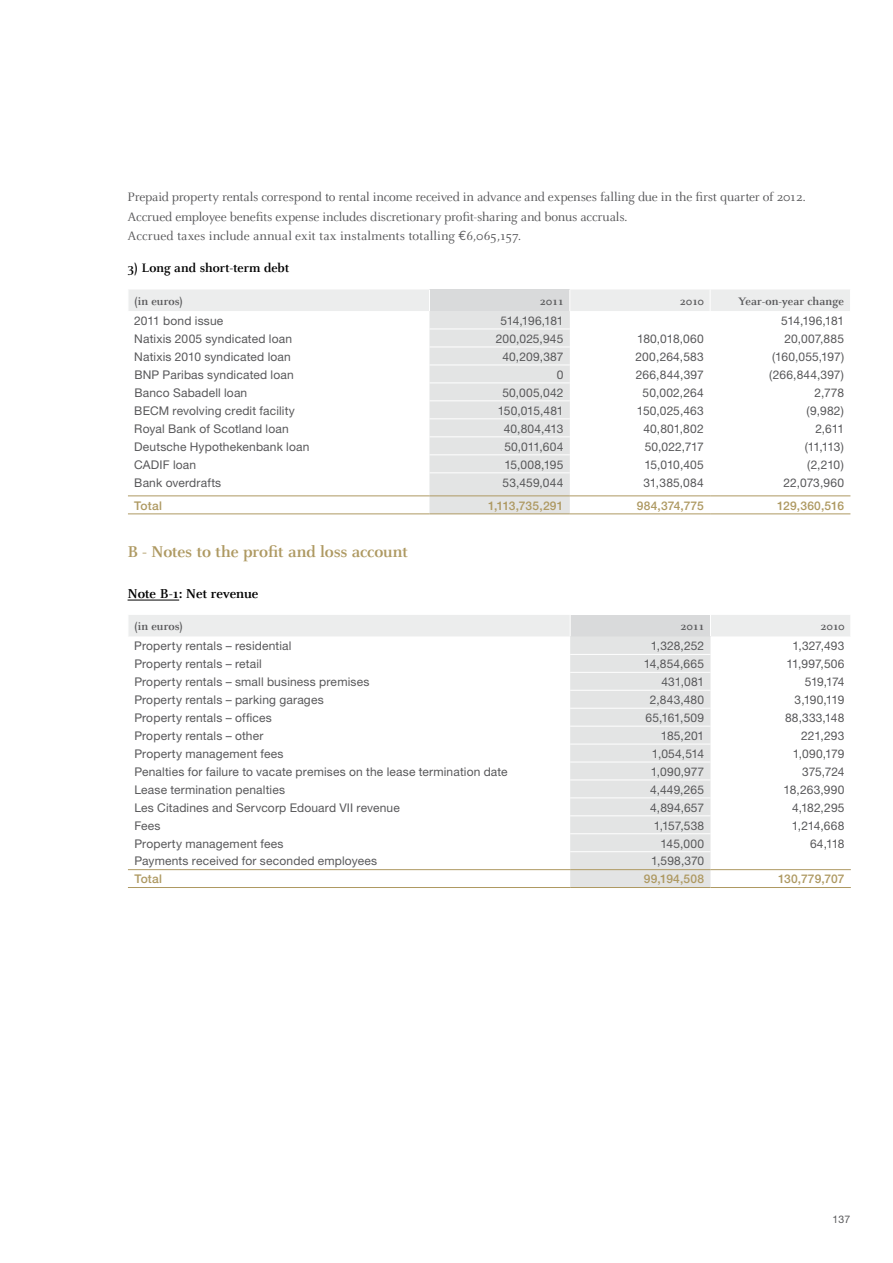
<style>
.page{position:relative;width:893px;height:1263px;background:#fff}
.page>*{position:absolute;margin:0;border:0;box-sizing:border-box;transform-origin:0 0}
.t1{font:700 17.25px "Celeste";letter-spacing:-.015em;color:#ae9962}
.t2{font:700 14.25px "Celeste";letter-spacing:-.015em;color:#000}
.t3{font:13.5px/19.5px "Celeste";letter-spacing:-.015em;color:#58585a}
.t4{font:700 13.5px "Celeste";letter-spacing:-.005em;color:#000}
.t5{font:12px "Helvetica Neue";letter-spacing:.01em;color:#58585a}
.t6{font:500 12px "Helvetica Neue";letter-spacing:.01em;color:#ae9962}
.t7{font:700 12px "Celeste";color:#58585a}
.t8{font:12px "Helvetica Neue";letter-spacing:-.04em;color:#58585a}
.t9{font:12px "Helvetica Neue";letter-spacing:-.015em;color:#58585a}
.t10{font:10.5px "Helvetica Neue";color:#58585a}
.s1{font-family:"Euro Mono"}
</style>
<div class="page">
<svg style="left:128px;top:289px;width:723px;height:225px"></svg>
<hr style="left:128px;top:495px;width:301px;height:1px;background:#ae9962">
<hr style="left:429px;top:495px;width:141px;height:1px;background:#ae9962">
<hr style="left:570px;top:495px;width:140px;height:1px;background:#ae9962">
<hr style="left:710px;top:495px;width:140px;height:1px;background:#ae9962">
<hr style="left:128px;top:513px;width:301px;height:1px;background:#ae9962">
<hr style="left:429px;top:513px;width:141px;height:1px;background:#ae9962">
<hr style="left:570px;top:513px;width:140px;height:1px;background:#ae9962">
<hr style="left:710px;top:513px;width:140px;height:1px;background:#ae9962">
<hr style="left:429px;top:329px;width:141px;height:1px;background:#fff">
<hr style="left:429px;top:347px;width:141px;height:1px;background:#fff">
<hr style="left:429px;top:365px;width:141px;height:1px;background:#fff">
<hr style="left:429px;top:382px;width:141px;height:1px;background:#fff">
<hr style="left:429px;top:400px;width:141px;height:1px;background:#fff">
<hr style="left:429px;top:418px;width:141px;height:1px;background:#fff">
<hr style="left:429px;top:436px;width:141px;height:1px;background:#fff">
<hr style="left:429px;top:454px;width:141px;height:1px;background:#fff">
<hr style="left:429px;top:472px;width:141px;height:1px;background:#fff">
<hr style="left:128px;top:600px;width:51px;height:1px;background:#000">
<svg style="left:128px;top:615px;width:723px;height:272px"></svg>
<hr style="left:128px;top:869px;width:442px;height:1px;background:#ae9962">
<hr style="left:570px;top:869px;width:140px;height:1px;background:#ae9962">
<hr style="left:710px;top:869px;width:141px;height:1px;background:#ae9962">
<hr style="left:128px;top:887px;width:442px;height:1px;background:#ae9962">
<hr style="left:570px;top:887px;width:140px;height:1px;background:#ae9962">
<hr style="left:710px;top:887px;width:141px;height:1px;background:#ae9962">
<hr style="left:570px;top:654px;width:140px;height:1px;background:#fff">
<hr style="left:570px;top:672px;width:140px;height:1px;background:#fff">
<hr style="left:570px;top:690px;width:140px;height:1px;background:#fff">
<hr style="left:570px;top:708px;width:140px;height:1px;background:#fff">
<hr style="left:570px;top:726px;width:140px;height:1px;background:#fff">
<hr style="left:570px;top:744px;width:140px;height:1px;background:#fff">
<hr style="left:570px;top:762px;width:140px;height:1px;background:#fff">
<hr style="left:570px;top:779px;width:140px;height:1px;background:#fff">
<hr style="left:570px;top:797px;width:140px;height:1px;background:#fff">
<hr style="left:570px;top:815px;width:140px;height:1px;background:#fff">
<hr style="left:570px;top:833px;width:140px;height:1px;background:#fff">
<hr style="left:570px;top:851px;width:140px;height:1px;background:#fff">
<p class="t3" style="left:128px;top:188px;width:680px">Prepaid property rentals correspond to rental income received in advance and expenses falling due in the first quarter of 2012.<br>Accrued employee benefits expense includes discretionary profit-sharing and bonus accruals.<br>Accrued taxes include annual exit tax instalments totalling <span class="s1">€</span>6,065,157.</p>
<p class="t4" style="left:128px;top:261px;width:163px">3) Long and short-term debt</p>
<p class="t7" style="left:134px;top:295px;width:50px">(in euros)</p>
<p class="t7" style="left:540px;top:295px;width:25px">2011</p>
<p class="t7" style="left:680px;top:295px;width:25px">2010</p>
<p class="t7" style="left:738px;top:295px;width:108px">Year-on-year change</p>
<p class="t5" style="left:134px;top:313px;width:91px">2011 bond issue</p>
<p class="t8" style="left:501px;top:313px;width:64px">514,196,181</p>
<p class="t8" style="left:781px;top:313px;width:64px">514,196,181</p>
<p class="t5" style="left:134px;top:331px;width:159px">N atixis 2005 syndicated loan</p>
<p class="t5" style="left:496px;top:331px;width:69px">200,025,945</p>
<p class="t5" style="left:637px;top:331px;width:68px">180,018,060</p>
<p class="t5" style="left:784px;top:331px;width:61px">20,007,885</p>
<p class="t5" style="left:134px;top:349px;width:158px">N atixis 2010 syndicated loan</p>
<p class="t5" style="left:502px;top:349px;width:62px">40,209,387</p>
<p class="t5" style="left:636px;top:349px;width:70px">200,264,583</p>
<p class="t5" style="left:772px;top:349px;width:73px">(160,055,197)</p>
<p class="t5" style="left:134px;top:367px;width:9px">BNP</p>
<p class="t5" style="left:163px;top:367px;width:133px">Paribas syndicated loan</p>
<p class="t5" style="left:557px;top:367px;width:8px">0</p>
<p class="t5" style="left:636px;top:367px;width:69px">266,844,397</p>
<p class="t5" style="left:769px;top:367px;width:76px">(266,844,397)</p>
<p class="t5" style="left:134px;top:385px;width:114px">Banco Sabadell loan</p>
<p class="t5" style="left:502px;top:385px;width:63px">50,005,042</p>
<p class="t5" style="left:643px;top:385px;width:63px">50,002,264</p>
<p class="t5" style="left:814px;top:385px;width:31px">2,778</p>
<p class="t5" style="left:134px;top:403px;width:9px">BEC</p>
<p class="t5" style="left:159px;top:403px;width:138px">M revolving credit facility</p>
<p class="t9" style="left:498px;top:403px;width:67px">150,015,481</p>
<p class="t5" style="left:637px;top:403px;width:68px">150,025,463</p>
<p class="t5" style="left:806px;top:403px;width:39px">(9,982)</p>
<p class="t5" style="left:134px;top:421px;width:156px">Royal Bank of Scotland loan</p>
<p class="t5" style="left:504px;top:421px;width:61px">40,804,413</p>
<p class="t5" style="left:643px;top:421px;width:62px">40,801,802</p>
<p class="t5" style="left:815px;top:421px;width:30px">2,611</p>
<p class="t5" style="left:134px;top:439px;width:177px">Deutsche Hypothekenbank loan</p>
<p class="t5" style="left:504px;top:439px;width:60px">50,011,604</p>
<p class="t5" style="left:645px;top:439px;width:60px">50,022,717</p>
<p class="t5" style="left:805px;top:439px;width:41px">(11,113)</p>
<p class="t5" style="left:134px;top:457px;width:8px">CADIF</p>
<p class="t5" style="left:173px;top:457px;width:25px">loan</p>
<p class="t5" style="left:504px;top:457px;width:61px">15,008,195</p>
<p class="t5" style="left:644px;top:457px;width:61px">15,010,405</p>
<p class="t5" style="left:807px;top:457px;width:39px">(2,210)</p>
<p class="t5" style="left:134px;top:475px;width:88px">Bank overdrafts</p>
<p class="t5" style="left:502px;top:475px;width:62px">53,459,044</p>
<p class="t5" style="left:643px;top:475px;width:62px">31,385,084</p>
<p class="t5" style="left:783px;top:475px;width:62px">22,073,960</p>
<p class="t6" style="left:134px;top:498px;width:29px">Total</p>
<p class="t6" style="left:488px;top:498px;width:77px">1,113,735,291</p>
<p class="t6" style="left:637px;top:498px;width:68px">984,374,775</p>
<p class="t6" style="left:777px;top:498px;width:68px">129,360,516</p>
<h1 class="t1" style="left:128px;top:543px;width:282px">B - Notes to the profit and loss account</h1>
<p class="t2" style="left:128px;top:586px;width:132px">Note B-1: Net revenue</p>
<p class="t7" style="left:134px;top:620px;width:50px">(in euros)</p>
<p class="t7" style="left:680px;top:620px;width:25px">2011</p>
<p class="t7" style="left:820px;top:620px;width:25px">2010</p>
<p class="t5" style="left:134px;top:639px;width:159px">Property rentals – residential</p>
<p class="t5" style="left:651px;top:639px;width:55px">1,328,252</p>
<p class="t5" style="left:792px;top:639px;width:54px">1,327,493</p>
<p class="t5" style="left:134px;top:657px;width:129px">Property rentals – retail</p>
<p class="t5" style="left:644px;top:657px;width:62px">14,854,665</p>
<p class="t5" style="left:786px;top:657px;width:60px">11,997,506</p>
<p class="t5" style="left:134px;top:675px;width:237px">Property rentals – small business premises</p>
<p class="t5" style="left:661px;top:675px;width:44px">431,081</p>
<p class="t5" style="left:805px;top:675px;width:41px">519,174</p>
<p class="t5" style="left:134px;top:692px;width:191px">Property rentals – parking garages</p>
<p class="t5" style="left:650px;top:692px;width:56px">2,843,480</p>
<p class="t5" style="left:795px;top:692px;width:51px">3,190,119</p>
<p class="t5" style="left:134px;top:710px;width:139px">Property rentals – offices</p>
<p class="t5" style="left:645px;top:710px;width:60px">65,161,509</p>
<p class="t5" style="left:785px;top:710px;width:61px">88,333,148</p>
<p class="t5" style="left:134px;top:728px;width:131px">Property rentals – other</p>
<p class="t5" style="left:661px;top:728px;width:45px">185,201</p>
<p class="t5" style="left:801px;top:728px;width:45px">221,293</p>
<p class="t5" style="left:134px;top:746px;width:151px">Property management fees</p>
<p class="t5" style="left:652px;top:746px;width:54px">1,054,514</p>
<p class="t5" style="left:793px;top:746px;width:53px">1,090,179</p>
<p class="t5" style="left:134px;top:764px;width:375px">Penalties for failure to vacate premises on the lease termination date</p>
<p class="t5" style="left:651px;top:764px;width:55px">1,090,977</p>
<p class="t5" style="left:802px;top:764px;width:44px">375,724</p>
<p class="t5" style="left:134px;top:782px;width:152px">Lease termination penalties</p>
<p class="t5" style="left:650px;top:782px;width:56px">4,449,265</p>
<p class="t5" style="left:784px;top:782px;width:62px">18,263,990</p>
<p class="t5" style="left:134px;top:800px;width:267px">Les Citadines and Servcorp Edouard VII revenue</p>
<p class="t5" style="left:650px;top:800px;width:55px">4,894,657</p>
<p class="t5" style="left:792px;top:800px;width:54px">4,182,295</p>
<p class="t5" style="left:134px;top:818px;width:28px">Fees</p>
<p class="t5" style="left:654px;top:818px;width:52px">1,157,538</p>
<p class="t5" style="left:792px;top:818px;width:54px">1,214,668</p>
<p class="t5" style="left:134px;top:836px;width:151px">Property management fees</p>
<p class="t5" style="left:660px;top:836px;width:45px">145,000</p>
<p class="t5" style="left:810px;top:836px;width:36px">64,118</p>
<p class="t5" style="left:134px;top:854px;width:244px">Payments received for seconded employees</p>
<p class="t5" style="left:651px;top:854px;width:55px">1,598,370</p>
<p class="t6" style="left:134px;top:872px;width:29px">Total</p>
<p class="t6" style="left:644px;top:872px;width:62px">99,194,508</p>
<p class="t6" style="left:778px;top:872px;width:68px">130,779,707</p>
<p class="t10" style="left:832px;top:1212px;width:19px">137</p>
</div>
